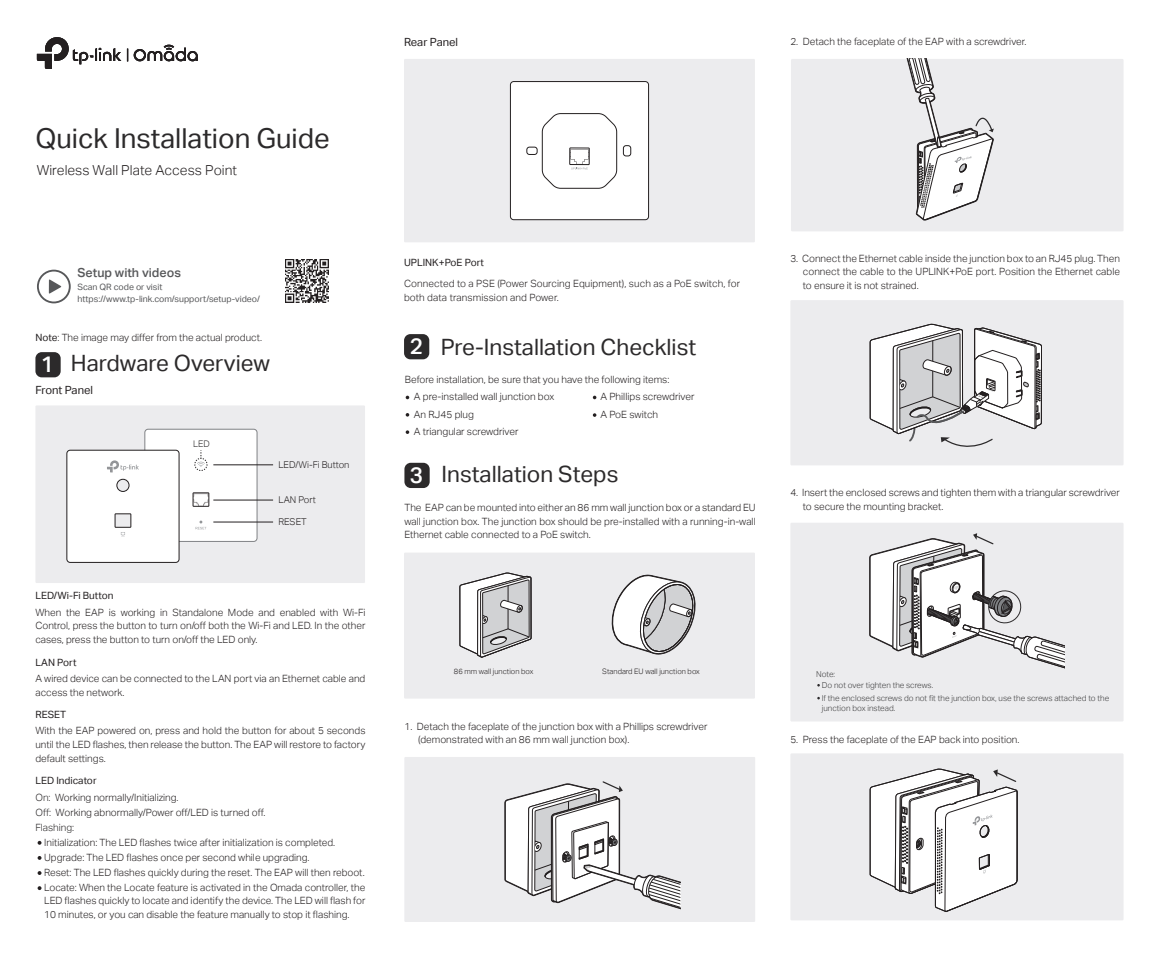
<style>
.page{position:relative;width:1159px;height:957px;background:#fff}
.page>*{position:absolute;margin:0;border:0;box-sizing:border-box;transform-origin:0 0}
.t1{font:27.5px "TP Link Aktiv Regular";color:#2c2a2b}
.t2{font:22.5px "TP Link Aktiv Regular";color:#2c2a2b}
.t3{font:22.5px "TP Link Aktiv Medium";color:#fff}
.t4{font:13.75px "TP Link Aktiv Light";color:#231f20}
.t5{font:12.5px "TP Link Aktiv Medium";color:#57585a}
.t6{font:11.25px "TP Link Aktiv Regular";color:#231f20}
.t7{font:10px/13.8px "TP Link Aktiv Light";color:#231f20}
.t8{font:10px "TP Link Aktiv Regular";color:#231f20}
.t9{font:9.38px "TP Link Aktiv Light";color:#231f20}
.t10{font:9.12px "TP Link Aktiv Light";color:#2c2a2b}
.t11{font:8.75px/11.5px "TP Link Aktiv Regular";color:#57585a}
.t12{font:8.12px/11.4px "TP Link Aktiv Light";color:#3e3e3f}
.t13{font:7.5px "TP Link Aktiv Light";color:#231f20}
.s1{font-family:"TP Link Aktiv Regular"}
.s2{color:#2c2a2b}
.s3{font-family:"TP Link Aktiv Medium";color:#fff}
</style>
<div class="page">
<div style="left:35px;top:405px;width:330px;height:178px;background:#ececee"></div>
<div style="left:790px;top:753px;width:333px;height:167px;background:#ececee"></div>
<div style="left:404px;top:463px;width:26px;height:25px;background:#2c2a2b;border-radius:6px"></div>
<div style="left:404px;top:59px;width:351px;height:183px;background:#ececee"></div>
<div style="left:404px;top:552px;width:351px;height:146px;background:#ececee"></div>
<div style="left:510px;top:82px;width:138px;height:138px;background:#fff;border-radius:3px"></div>
<div style="left:510px;top:81px;width:139px;height:139px;border:1px solid #231f20;border-radius:3px"></div>
<div style="left:404px;top:334px;width:25px;height:25px;background:#2c2a2b;border-radius:6px"></div>
<div style="left:145px;top:429px;width:112px;height:112px;background:#fff;border-radius:3px"></div>
<div style="left:144px;top:429px;width:113px;height:113px;border:1px solid #808285;border-radius:3px"></div>
<div style="left:194px;top:458px;width:13px;height:13px;border:1px dashed #2c2a2b;border-radius:50%"></div>
<div style="left:193px;top:492px;width:16px;height:14px;border:1px solid #231f20"></div>
<svg style="left:193px;top:494px;width:16px;height:12px"></svg>
<svg style="left:195px;top:520px;width:11px;height:9px"></svg>
<hr style="left:213px;top:464px;width:60px;height:1px;background:#231f20">
<hr style="left:213px;top:500px;width:60px;height:1px;background:#231f20">
<hr style="left:213px;top:522px;width:60px;height:1px;background:#231f20">
<div style="left:67px;top:450px;width:112px;height:112px;background:#fff;border-radius:3px"></div>
<div style="left:66px;top:450px;width:113px;height:113px;border:1px solid #231f20;border-radius:3px"></div>
<div style="left:117px;top:479px;width:12px;height:12px;background:#ececee;border-radius:50%"></div>
<div style="left:117px;top:479px;width:12px;height:13px;border:1px solid #231f20;border-radius:50%"></div>
<div style="left:115px;top:514px;width:16px;height:13px;background:#ececee"></div>
<div style="left:115px;top:513px;width:16px;height:14px;border:1px solid #231f20"></div>
<svg style="left:121px;top:532px;width:4px;height:4px"></svg>
<svg style="left:107px;top:460px;width:32px;height:12px"></svg>
<svg style="left:197px;top:450px;width:8px;height:17px"></svg>
<div style="left:790px;top:523px;width:333px;height:198px;background:#ececee"></div>
<div style="left:35px;top:352px;width:26px;height:25px;background:#2c2a2b;border-radius:6px"></div>
<svg style="left:406px;top:430px;width:3px;height:4px"></svg>
<img style="left:286px;top:260px;width:42px;height:42px">
<svg style="left:49px;top:279px;width:12px;height:15px"></svg>
<div style="left:37px;top:270px;width:34px;height:33px;border:2px solid #57585a;border-radius:50%"></div>
<svg style="left:37px;top:37px;width:84px;height:32px"></svg>
<svg style="left:134px;top:45px;width:64px;height:16px"></svg>
<svg style="left:127px;top:49px;width:1px;height:12px"></svg>
<div style="left:404px;top:757px;width:351px;height:165px;background:#ececee"></div>
<svg style="left:459px;top:113px;width:239px;height:797px"></svg>
<div style="left:790px;top:300px;width:333px;height:165px;background:#ececee"></div>
<div style="left:791px;top:59px;width:332px;height:172px;background:#ececee"></div>
<svg style="left:869px;top:58px;width:195px;height:854px"></svg>
<svg style="left:38px;top:856px;width:3px;height:4px"></svg>
<svg style="left:38px;top:871px;width:3px;height:4px"></svg>
<svg style="left:38px;top:886px;width:3px;height:4px"></svg>
<h1 class="t1" style="left:35px;top:122px;width:296px">Quick Installation Guide</h1>
<h3 class="t4" style="left:37px;top:162px;width:202px">Wireless Wall Plate Access Point</h3>
<p class="t5" style="left:77px;top:265px;width:105px">Setup with videos</p>
<p class="t11" style="left:77px;top:281px;width:184px">Scan QR code or visit https://www.tp-link.com/support/setup-video/</p>
<p class="t7" style="left:35px;top:330px;width:228px"><span class="s1">Note</span>: The image may differ from the actual product.</p>
<h2 class="t3" style="left:41px;top:351px;width:15px">1</h2>
<h2 class="t2" style="left:71px;top:350px;width:200px">Hardware Overview</h2>
<p class="t6" style="left:35px;top:384px;width:59px">Front Panel</p>
<p class="t10" style="left:193px;top:438px;width:18px">LED</p>
<p class="t9" style="left:278px;top:459px;width:73px">LED/Wi-Fi Button</p>
<p class="t9" style="left:278px;top:494px;width:39px">LAN Port</p>
<p class="t9" style="left:278px;top:516px;width:30px">RESET</p>
<p class="t8" style="left:35px;top:590px;width:79px">LED/Wi-Fi Button</p>
<p class="t7" style="left:35px;top:605px;width:331px;text-align:justify">When the EAP is working in Standalone Mode and enabled with Wi-Fi Control, press the button to turn on/off both the Wi-Fi and LED. In the other cases, press the button to turn on/off the LED only.</p>
<p class="t8" style="left:35px;top:656px;width:43px">LAN Port</p>
<p class="t7" style="left:35px;top:671px;width:331px">A wired device can be connected to the LAN port via an Ethernet cable and access the network.</p>
<p class="t8" style="left:35px;top:709px;width:32px">RESET</p>
<p class="t7" style="left:35px;top:724px;width:331px;text-align:justify">With the EAP powered on, press and hold the button for about 5 seconds until the LED flashes, then release the button. The EAP will restore to factory default settings.</p>
<p class="t8" style="left:35px;top:775px;width:63px">LED Indicator</p>
<p class="t7" style="left:35px;top:790px;width:232px;line-height:15px"><span class="s2">On:</span> Working normally/Initializing.<br><span class="s2">Off:</span> Working abnormally/Power off/LED is turned off.<br><span class="s2">Flashing:</span></p>
<p class="t7" style="left:44px;top:835px;width:323px;line-height:15px">Initialization: The LED flashes twice after initialization is completed.<br>Upgrade: The LED flashes once per second while upgrading.<br>Reset: The LED flashes quickly during the reset. The EAP will then reboot.<br>Locate: When the Locate feature is activated in the Omada controller, the</p>
<p class="t7" style="left:44px;top:894px;width:323px">LED flashes quickly to locate and identify the device. The LED will flash for<br>10 minutes, or you can disable the feature manually to stop it flashing.</p>
<p class="t6" style="left:404px;top:36px;width:56px">Rear Panel</p>
<p class="t7" style="left:790px;top:35px;width:238px">2. Detach the faceplate of the EAP with a screwdriver.</p>
<p class="t8" style="left:404px;top:256px;width:82px">UPLINK+PoE Port</p>
<p class="t7" style="left:404px;top:277px;width:338px">Connected to a PSE (Power Sourcing Equipment), such as a PoE switch, for both data transmission and Power.</p>
<h2 class="t2" style="left:410px;top:334px;width:288px"><span class="s3">2</span> Pre-Installation Checklist</h2>
<p class="t7" style="left:414px;top:370px;width:257px;line-height:17.5px;text-indent:-9px">Before installation, be sure that you have the following items:<br>A pre-installed wall junction box<br>An RJ45 plug<br>A triangular screwdriver</p>
<p class="t7" style="left:600px;top:388px;width:96px;line-height:17.5px">A Phillips screwdriver<br>A PoE switch</p>
<h2 class="t2" style="left:410px;top:461px;width:210px"><span class="s3">3</span> Installation Steps</h2>
<p class="t7" style="left:404px;top:500px;width:353px;text-align:justify">The EAP can be mounted into either an 86 mm wall junction box or a standard EU wall junction box. The junction box should be pre-installed with a running-in-wall Ethernet cable connected to a PoE switch.</p>
<p class="t7" style="left:803px;top:251px;width:318px;text-align:justify;text-indent:-12px">3. Connect the Ethernet cable inside the junction box to an RJ45 plug. Then connect the cable to the UPLINK+PoE port. Position the Ethernet cable to ensure it is not strained.</p>
<p class="t7" style="left:803px;top:486px;width:318px;text-indent:-12px">4. Insert the enclosed screws and tighten them with a triangular screwdriver to secure the mounting bracket.</p>
<p class="t13" style="left:454px;top:667px;width:81px">86 mm wall junction box</p>
<p class="t13" style="left:602px;top:667px;width:99px">Standard EU wall junction box</p>
<p class="t7" style="left:418px;top:719px;width:291px;text-indent:-14px">1. Detach the faceplate of the junction box with a Phillips screwdriver (demonstrated with an 86 mm wall junction box).</p>
<p class="t12" style="left:822px;top:668px;width:113px;text-indent:-5px">Note:<br>Do not over tighten the screws.</p>
<p class="t12" style="left:822px;top:693px;width:289px;line-height:10px">If the enclosed screws do not fit the junction box, use the screws attached to the junction box instead.</p>
<p class="t7" style="left:790px;top:732px;width:231px">5. Press the faceplate of the EAP back into position.</p>
</div>
